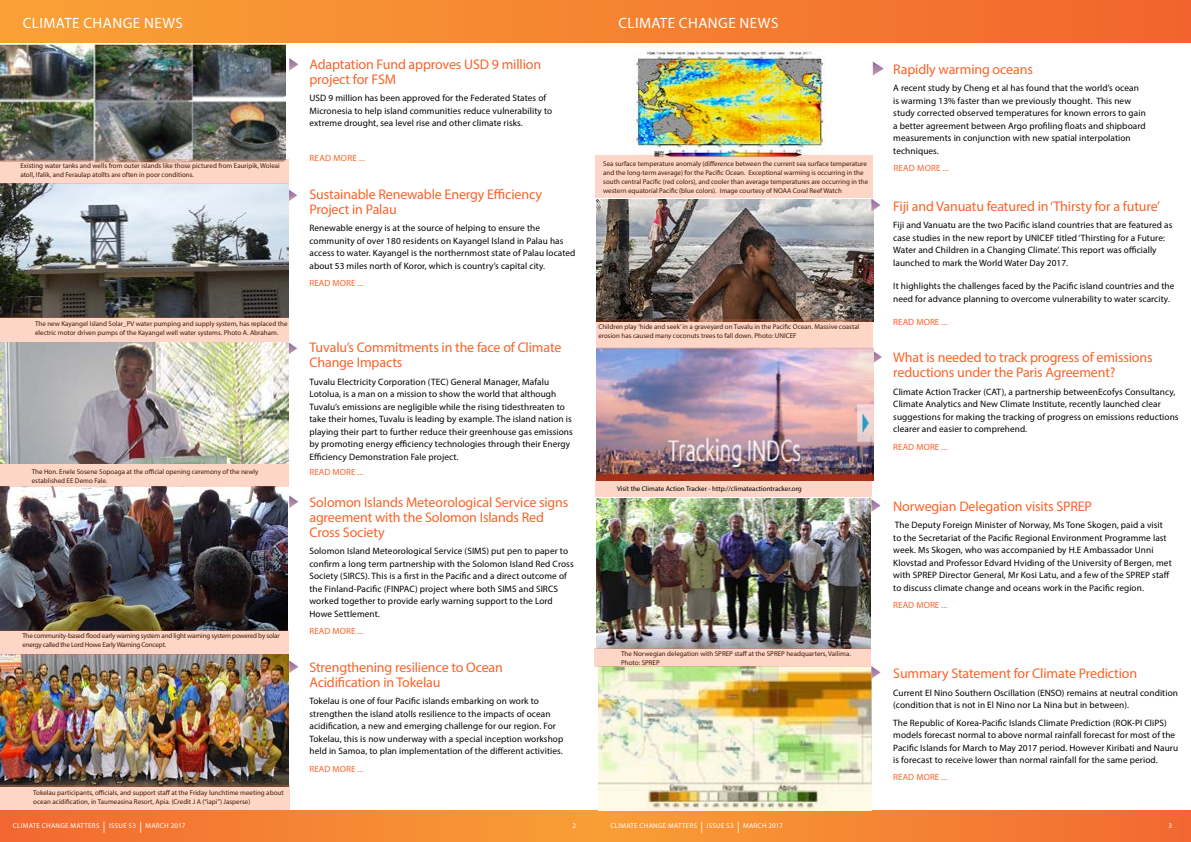
<style>
.page{position:relative;width:1191px;height:842px;background:#fff}
.page>*{position:absolute;margin:0;border:0;box-sizing:border-box;transform-origin:0 0}
.t1{font:15px "Myriad Pro";letter-spacing:.03em;color:#fff}
.t2{font:14px/15px "Myriad Pro";letter-spacing:-.01em;color:#fa6329}
.t3{font:9.2px/12.5px "Myriad Pro";letter-spacing:.01em;color:#000}
.t4{font:9px "Myriad Pro";letter-spacing:.01em;color:#fa6329}
.t5{font:7px/9px "Myriad Pro";color:#000}
.t6{font:7px/9px "Myriad Pro";letter-spacing:-.025em;color:#000}
.t7{font:7px "Myriad Pro";letter-spacing:.04em;color:#fff}
.s1{font-size:11px}
</style>
<div class="page">
<div style="left:0;top:810px;width:595px;height:32px;background:linear-gradient(to right,#f26731,#f99f36)"></div>
<div style="left:595px;top:810px;width:596px;height:32px;background:linear-gradient(to right,#f99f36,#f26831)"></div>
<div style="left:0;top:0;width:1191px;height:43px;background:linear-gradient(to right,#f9a236,#f2652d)"></div>
<img style="left:597px;top:199px;width:276px;height:122px">
<img style="left:598px;top:666px;width:273px;height:144px">
<div style="left:595px;top:480px;width:276px;height:17px;background:#fdd6c7"></div>
<svg style="left:289px;top:58px;width:9px;height:13px"></svg>
<svg style="left:873px;top:62px;width:10px;height:14px"></svg>
<svg style="left:288px;top:189px;width:9px;height:13px"></svg>
<svg style="left:871px;top:199px;width:9px;height:12px"></svg>
<svg style="left:288px;top:342px;width:9px;height:13px"></svg>
<svg style="left:873px;top:351px;width:9px;height:12px"></svg>
<svg style="left:289px;top:495px;width:9px;height:13px"></svg>
<svg style="left:871px;top:499px;width:9px;height:13px"></svg>
<svg style="left:289px;top:660px;width:9px;height:13px"></svg>
<svg style="left:871px;top:666px;width:9px;height:13px"></svg>
<img style="left:1px;top:486px;width:286px;height:144px">
<img style="left:0;top:655px;width:288px;height:131px">
<img style="left:0;top:183px;width:288px;height:134px">
<img style="left:1px;top:44px;width:284px;height:115px">
<img style="left:634px;top:46px;width:191px;height:110px">
<img style="left:597px;top:498px;width:273px;height:150px">
<img style="left:596px;top:348px;width:277px;height:133px">
<svg style="left:596px;top:319px;width:276px;height:30px;background:#edc5b7"></svg>
<div style="left:595px;top:156px;width:278px;height:42px;background:#fdd6c7"></div>
<div style="left:595px;top:648px;width:276px;height:18px;background:#fdd6c7"></div>
<div style="left:0;top:786px;width:289px;height:24px;background:#fdd6c7"></div>
<div style="left:0;top:630px;width:288px;height:25px;background:#fdd6c7"></div>
<div style="left:0;top:464px;width:288px;height:22px;background:#fdd6c7"></div>
<div style="left:0;top:317px;width:288px;height:25px;background:#fdd6c7"></div>
<svg style="left:0;top:159px;width:288px;height:24px;background:#f3ccbd"></svg>
<img style="left:0;top:342px;width:288px;height:122px">
<h1 class="t1" style="left:23px;top:14px;width:100px">climate change</h1>
<h1 class="t1" style="left:144px;top:14px;width:11px">news</h1>
<h1 class="t1" style="left:618px;top:14px;width:100px">climate change</h1>
<h1 class="t1" style="left:739px;top:14px;width:11px">news</h1>
<h2 class="t2" style="left:309px;top:57px;width:233px">Adaptation Fund approves USD 9 million project for FSM</h2>
<p class="t3" style="left:309px;top:92px;width:244px">USD 9 million has been approved for the Federated States of<br>Micronesia to help island communities reduce vulnerability to extreme drought, sea level rise and other climate risks.</p>
<p class="t4" style="left:309px;top:153px;width:57px">Read more ...</p>
<h2 class="t2" style="left:309px;top:186px;width:234px">Sustainable Renewable Energy Efficiency<br>Project in Palau</h2>
<p class="t3" style="left:309px;top:222px;width:268px">Renewable energy is at the source of helping to ensure the community of over 180 residents on Kayangel Island in Palau has access to water. Kayangel is the northernmost state of Palau located about 53 miles north of Koror, which is country’s capital city.</p>
<p class="t4" style="left:309px;top:278px;width:55px">READ MORE ...</p>
<p class="t5" style="left:20px;top:161px;width:261px">Existing water tanks and wells from outer islands like those pictured from Eauripik, Woleai atoll, Ifalik, and Feraulap atollts are often in poor conditions.</p>
<p class="t5" style="left:603px;top:159px;width:266px">Sea surface temperature anomaly (difference between the current sea surface temperature and the long-term average) for the Pacific Ocean. Exceptional warming is occurring in the south central Pacific (red colors), and cooler than average temperatures are occurring in the western equatorial Pacific (blue colors). I mage courtesy of NOAA</p>
<p class="t5" style="left:793px;top:186px;width:51px">Coral Reef Watch</p>
<p class="t5" style="left:35px;top:319px;width:254px">The new Kayangel Island Solar_PV water pumping and supply system, has replaced the electric motor driven pumps of the Kayangel well water systems. Photo A. Abraham.</p>
<p class="t5" style="left:32px;top:467px;width:228px">The Hon. Enele Sosene Sopoaga at the official opening ceremony of the newly established EE Demo Fale.</p>
<p class="t6" style="left:22px;top:631px;width:259px">The community-based flood early warning system and light warning system powered by solar energy called the Lord Howe Early Warning Concept.</p>
<p class="t5" style="left:33px;top:787px;width:252px">Tokelau participants, officials, and support staff at the Friday lunchtime meeting about ocean acidification, in Taumeasina Resort, Apia. (Credit J A (“iapi”) Jasperse)</p>
<h2 class="t2" style="left:309px;top:340px;width:253px">Tuvalu’s Commitments in the face of Climate<br>Change I mpacts</h2>
<p class="t3" style="left:309px;top:375px;width:265px">Tuvalu Electricity Corporation (TEC) General Manager, Mafalu Lotolua, is a man on a mission to show the world that although Tuvalu’s emissions are negligible while the rising tidesthreaten to take their homes, Tuvalu is leading by example. The island nation is playing their part to further reduce their greenhouse gas emissions by promoting energy efficiency technologies through their Energy Efficiency Demonstration Fale project.</p>
<p class="t4" style="left:309px;top:466px;width:55px">READ MORE ...</p>
<h2 class="t2" style="left:309px;top:494px;width:260px">Solomon Islands Meteorological Service signs agreement with the Solomon Islands Red<br>Cross Society</h2>
<p class="t3" style="left:309px;top:545px;width:266px">Solomon Island Meteorological Service (SIMS) put pen to paper to confirm a long term partnership with the Solomon Island Red Cross Society (SIRCS). This is a first in the Pacific and a direct outcome of the Finland-Pacific (FINPAC) project where both SIMS and SIRCS worked together to provide early warning support to the Lord Howe Settlement.</p>
<p class="t4" style="left:309px;top:626px;width:55px">READ MORE ...</p>
<h2 class="t2" style="left:309px;top:659px;width:195px">Strengthening resilience to Ocean<br>Acidification in Tokelau</h2>
<p class="t3" style="left:309px;top:695px;width:255px">Tokelau is one of four Pacific islands embarking on work to strengthen the island atolls resilience to the impacts of ocean acidification, a new and emerging challenge for our region. For Tokelau, this is now underway with a special inception workshop held in Samoa, to plan implementation of the different activities.</p>
<p class="t4" style="left:309px;top:763px;width:55px">READ MORE ...</p>
<p class="t5" style="left:598px;top:322px;width:262px">Children play ’hide and seek’ in a graveyard on Tuvalu in the Pacific Ocean. Massive coastal erosion has caused many coconuts trees to fall down. Photo: UNICEF</p>
<p class="t5" style="left:617px;top:484px;width:186px">Visit the Climate Action Tracker - http://climateactiontracker.org</p>
<p class="t5" style="left:621px;top:649px;width:231px">The Norwegian delegation with SPREP staff at the SPREP headquarters, Vailima.<br>Photo: SPREP</p>
<h2 class="t2" style="left:893px;top:61px;width:141px">Rapidly warming oceans</h2>
<p class="t3" style="left:893px;top:82px;width:254px">A recent study by Cheng et al has found that the world’s ocean is warming 13% faster than we previously thought. This new study corrected observed temperatures for known errors to gain a better agreement between Argo profiling floats and shipboard measurements in conjunction with new spatial interpolation techniques.</p>
<p class="t4" style="left:893px;top:162px;width:57px">Read more ...</p>
<h2 class="t2" style="left:893px;top:198px;width:268px">Fiji and Vanuatu featured in ‘Thirsty for a future’</h2>
<p class="t3" style="left:893px;top:219px;width:281px">Fiji and Vanuatu are the two Pacific island countries that are featured as case studies in the new report by UNICEF titled ‘Thirsting for a Future:<br>Water and Children in a Changing Climate’. This report was officially launched to mark the World Water Day 2017.</p>
<p class="t3" style="left:893px;top:280px;width:283px">It highlights the challenges faced by the Pacific island countries and the need for advance planning to overcome vulnerability to water scarcity.</p>
<p class="t4" style="left:893px;top:316px;width:55px">READ MORE ...</p>
<h2 class="t2" style="left:893px;top:350px;width:261px">What is needed to track progress of emissions reductions under the Paris Agreement?</h2>
<p class="t3" style="left:893px;top:385px;width:287px">Climate Action Tracker (CAT), a partnership betweenEcofys Consultancy, Climate Analytics and New Climate I nstitute, recently launched clear suggestions for making the tracking of progress on emissions reductions clearer and easier to comprehend.</p>
<p class="t4" style="left:893px;top:441px;width:55px">READ MORE ...</p>
<h2 class="t2" style="left:893px;top:498px;width:200px">Norwegian Delegation visits SPREP</h2>
<p class="t3" style="left:893px;top:519px;width:280px">The Deputy Foreign Minister of Norway, Ms Tone Skogen, paid a visit to the Secretariat of the Pacific Regional Environment Programme last week. Ms Skogen, who was accompanied by H.E Ambassador Unni Klovstad and Professor Edvard Hviding of the University of Bergen, met with SPREP Director General, Mr Kosi Latu, and a few of the SPREP staff to discuss climate change and oceans work in the Pacific region.</p>
<p class="t4" style="left:893px;top:600px;width:55px">READ MORE ...</p>
<h2 class="t2" style="left:893px;top:666px;width:245px">Summary Statement for Climate Prediction</h2>
<p class="t3" style="left:893px;top:686px;width:286px">Current El Nino Southern Oscillation (ENSO) remains at neutral condition (condition that is not in El Nino nor La Nina but in between).</p>
<p class="t3" style="left:893px;top:716px;width:286px">The Republic of Korea-Pacific Islands Climate Prediction (ROK-PI CliPS) models forecast normal to above normal rainfall forecast for most of the Pacific Islands for March to May 2017 period. However Kiribati and Nauru is forecast to receive lower than normal rainfall for the same period.</p>
<p class="t4" style="left:893px;top:772px;width:55px">READ MORE ...</p>
<p class="t7" style="left:13px;top:821px;width:174px">CLIMATE CHANGE MATTERS <span class="s1">|</span> ISSUE 53 <span class="s1">|</span> MARCH 2017</p>
<p class="t7" style="left:572px;top:822px;width:5px">2</p>
<p class="t7" style="left:610px;top:821px;width:174px">CLIMATE CHANGE MATTERS <span class="s1">|</span> ISSUE 53 <span class="s1">|</span> MARCH 2017</p>
<p class="t7" style="left:1168px;top:822px;width:5px">3</p>
</div>
